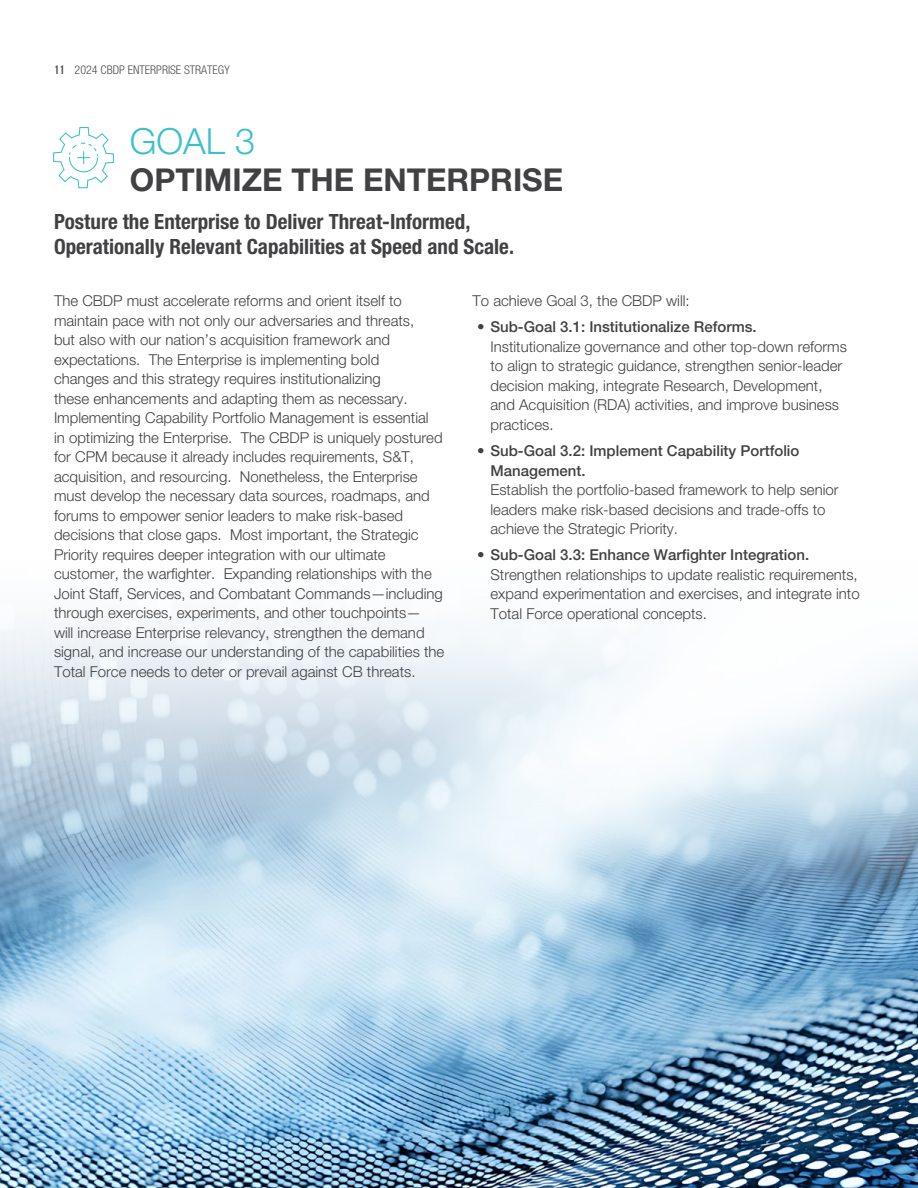
<style>
.page{position:relative;width:918px;height:1188px;background:#fff}
.page>*{position:absolute;margin:0;border:0;box-sizing:border-box;transform-origin:0 0}
.t1{font:300 36px "Helvetica Neue LT Std";color:#3ac1cc}
.t2{font:700 31.5px "Helvetica Neue LT Std";color:#414042}
.t3{font:700 condensed 21px/25.2px "Helvetica Neue LT Std";color:#414042}
.t4{font:300 15px/19.5px "Helvetica Neue LT Std";color:#414042}
.t5{font:500 15px/19.5px "Helvetica Neue LT Std";color:#414042}
.t6{font:300 condensed 12px "Helvetica Neue LT Std";color:#4d4d4f}
.s1{font-family:"Bebas Neue";font-weight:700;font-stretch:normal;font-size:12.3px}
.s2{font-weight:500}
.s3{font-weight:300}
</style>
<div class="page">
<img style="left:0;top:616px;width:918px;height:572px">
<svg style="left:53px;top:127px;width:61px;height:62px"></svg>
<p class="t6" style="left:54px;top:63px;width:177px"><span class="s1">11</span> 2024 CBDP ENTERPRISE STRATEGY</p>
<h1 class="t1" style="left:130px;top:119px;width:127px">GOAL 3</h1>
<h2 class="t2" style="left:130px;top:161px;width:435px">OPTIMIZE THE ENTERPRISE</h2>
<h3 class="t3" style="left:54px;top:208px;width:462px">Posture the Enterprise to Deliver Threat-Informed,<br>Operationally Relevant Capabilities at Speed and Scale.</h3>
<p class="t4" style="left:54px;top:291px;width:392px">The CBDP must accelerate reforms and orient itself to maintain pace with not only our adversaries and threats,<br>but also with our nation’s acquisition framework and expectations. The Enterprise is implementing bold<br>changes and this strategy requires institutionalizing<br>these enhancements and adapting them as necessary.<br>Implementing Capability Portfolio Management is essential<br>in optimizing the Enterprise. The CBDP is uniquely postured for CPM because it already includes requirements, S&amp;T, acquisition, and resourcing. Nonetheless, the Enterprise must develop the necessary data sources, roadmaps, and forums to empower senior leaders to make risk-based decisions that close gaps. Most important, the Strategic Priority requires deeper integration with our ultimate customer, the warfighter. Expanding relationships with the Joint Staff, Services, and Combatant Commands—including through exercises, experiments, and other touchpoints— will increase Enterprise relevancy, strengthen the demand signal, and increase our understanding of the capabilities the Total Force needs to deter or prevail against CB threats.</p>
<p class="t4" style="left:472px;top:291px;width:219px">To achieve Goal 3, the CBDP will:</p>
<p class="t4" style="left:490px;top:317px;width:358px;text-indent:-14px">• <span class="s2">Sub-Goal 3.1: Institutionalize Reforms.<br></span>Institutionalize governance and other top-down reforms to align to strategic guidance, strengthen senior-leader decision making, integrate Research, Development, and Acquisition (RDA) activities, and improve business practices.</p>
<p class="t5" style="left:490px;top:441px;width:310px;text-indent:-14px"><span class="s3">•</span> Sub-Goal 3.2: Implement Capability Portfolio<br>Management.</p>
<p class="t4" style="left:490px;top:480px;width:350px">Establish the portfolio-based framework to help senior leaders make risk-based decisions and trade-offs to achieve the Strategic Priority.</p>
<p class="t4" style="left:490px;top:545px;width:371px;text-indent:-14px">• <span class="s2">Sub-Goal 3.3: Enhance Warfighter Integration.<br></span>Strengthen relationships to update realistic requirements, expand experimentation and exercises, and integrate into Total Force operational concepts.</p>
</div>
